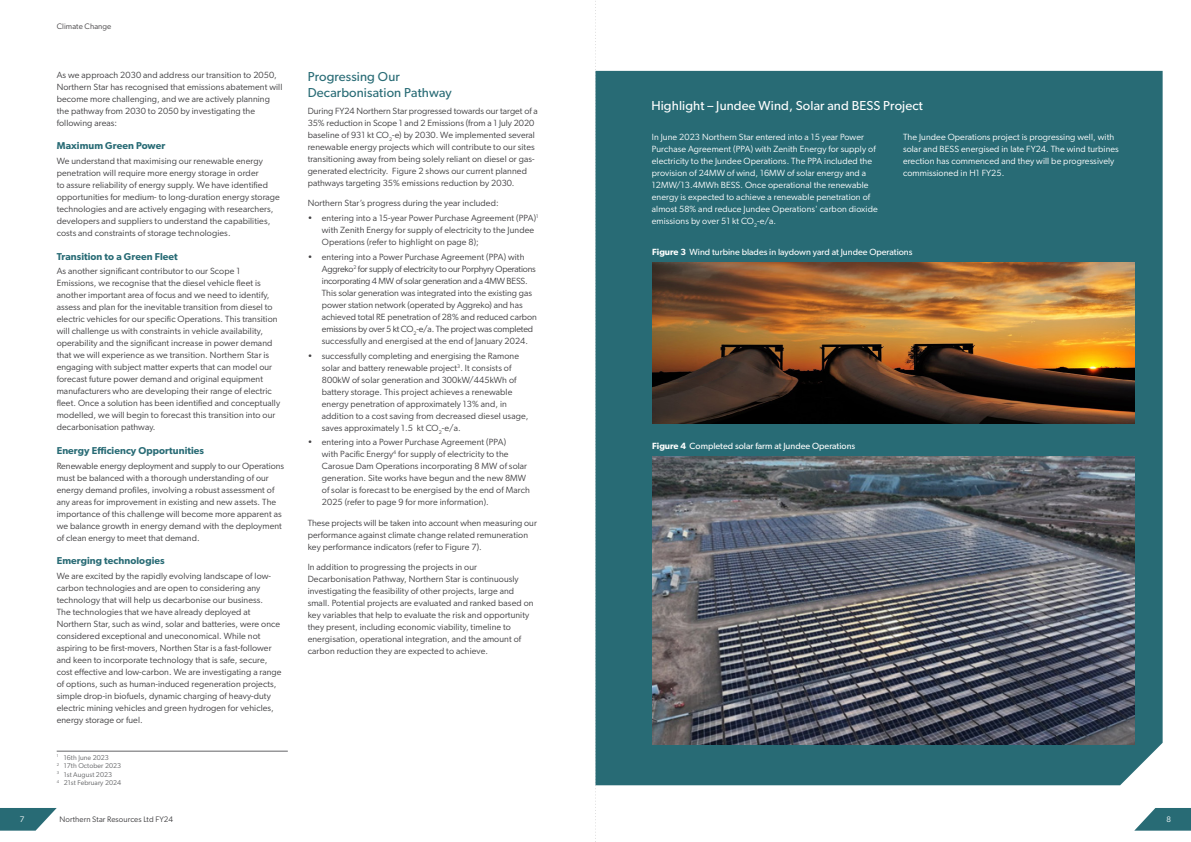
<style>
.page{position:relative;width:1191px;height:842px;background:#fff}
.page>*{position:absolute;margin:0;border:0;box-sizing:border-box;transform-origin:0 0}
.t1{font:13px "Gibson";letter-spacing:.01em;color:#fff}
.t2{font:13px/16px "Gibson";letter-spacing:.01em;color:#286b75}
.t3{font:600 10px "Gibson";letter-spacing:.01em;color:#286b75}
.t4{font:9px/12px "Gibson";letter-spacing:.01em;color:#414042}
.t5{font:9px/12px "Gibson";letter-spacing:.01em;color:#fff}
.t6{font:9px "Gibson";color:#fff}
.t7{font:8px "Gibson";letter-spacing:.01em;color:#414042}
.t8{font:8px "Gibson";letter-spacing:.01em;color:#484648}
.t9{font:8px "Gibson";color:#fff}
.t10{font:7px/8.5px "Gibson";letter-spacing:.01em;color:#636466}
.s1{font-weight:600}
</style>
<div class="page">
<svg style="left:595px;top:1px;width:1px;height:841px"></svg>
<div style="left:595px;top:71px;width:567px;height:714px;background:#286b75"></div>
<img style="left:652px;top:262px;width:482px;height:162px">
<img style="left:652px;top:456px;width:482px;height:288px">
<hr style="left:57px;top:751px;width:231px;height:1px;background:#636466">
<svg style="left:1134px;top:808px;width:57px;height:23px"></svg>
<svg style="left:0;top:808px;width:57px;height:23px"></svg>
<p class="t8" style="left:57px;top:22px;width:56px">Climate Change</p>
<p class="t4" style="left:57px;top:69px;width:227px">As we approach 2030 and address our transition to 2050, Northern Star has recognised that emissions abatement will become more challenging, and we are actively planning the pathway from 2030 to 2050 by investigating the following areas:</p>
<p class="t3" style="left:57px;top:140px;width:110px">Maximum Green Power</p>
<p class="t4" style="left:57px;top:155px;width:225px">We understand that maximising our renewable energy penetration will require more energy storage in order<br>to assure reliability of energy supply. We have identified opportunities for medium- to long-duration energy storage technologies and are actively engaging with researchers, developers and suppliers to understand the capabilities, costs and constraints of storage technologies.</p>
<p class="t3" style="left:57px;top:250px;width:123px">Transition to a Green Fleet</p>
<p class="t4" style="left:57px;top:265px;width:225px">As another significant contributor to our Scope 1<br>Emissions, we recognise that the diesel vehicle fleet is another important area of focus and we need to identify, assess and plan for the inevitable transition from diesel to electric vehicles for our specific Operations. This transition will challenge us with constraints in vehicle availability, operability and the significant increase in power demand that we will experience as we transition. Northern Star is engaging with subject matter experts that can model our forecast future power demand and original equipment manufacturers who are developing their range of electric fleet. Once a solution has been identified and conceptually modelled, we will begin to forecast this transition into our decarbonisation pathway.</p>
<p class="t3" style="left:57px;top:444px;width:149px">Energy Efficiency Opportunities</p>
<p class="t4" style="left:57px;top:459px;width:229px">Renewable energy deployment and supply to our Operations must be balanced with a thorough understanding of our energy demand profiles, involving a robust assessment of any areas for improvement in existing and new assets. The importance of this challenge will become more apparent as we balance growth in energy demand with the deployment of clean energy to meet that demand.</p>
<p class="t3" style="left:57px;top:554px;width:109px">Emerging technologies</p>
<p class="t4" style="left:57px;top:570px;width:226px">We are excited by the rapidly evolving landscape of low&shy;carbon technologies and are open to considering any technology that will help us decarbonise our business.<br>The technologies that we have already deployed at Northern Star, such as wind, solar and batteries, were once considered exceptional and uneconomical. While not aspiring to be first-movers, Northen Star is a fast-follower and keen to incorporate technology that is safe, secure, cost effective and low-carbon. We are investigating a range of options, such as human-induced regeneration projects, simple drop-in biofuels, dynamic charging of heavy-duty electric mining vehicles and green hydrogen for vehicles, energy storage or fuel.</p>
<p class="t10" style="left:57px;top:753px;width:66px"><sup>1</sup> 16th June 2023<br><sup>2</sup> 17th October 2023<br><sup>3</sup> 1st August 2023<br><sup>4</sup> 21st February 2024</p>
<h1 class="t2" style="left:308px;top:69px;width:146px">Progressing Our<br>Decarbonisation Pathway</h1>
<p class="t4" style="left:308px;top:104px;width:232px">During FY24 Northern Star progressed towards our target of a 35% reduction in Scope 1 and 2 Emissions (from a 1 July 2020 baseline of 931 kt CO<sub>2</sub>-e) by 2030. We implemented several renewable energy projects which will contribute to our sites transitioning away from being solely reliant on diesel or gas&shy;generated electricity. Figure 2 shows our current planned pathways targeting 35% emissions reduction by 2030.</p>
<p class="t4" style="left:308px;top:197px;width:193px">Northern Star’s progress during the year included:</p>
<p class="t4" style="left:322px;top:212px;width:218px;text-indent:-14px">• entering into a 15-year Power Purchase Agreement (PPA)<sup>1 </sup>with Zenith Energy for supply of electricity to the Jundee<br>Operations (refer to highlight on page 8);</p>
<p class="t4" style="left:322px;top:250px;width:217px;text-indent:-14px">• entering into a Power Purchase Agreement (PPA) with Aggreko<sup>2</sup> for supply of electricity to our Porphyry Operations incorporating 4 MW of solar generation and a 4MW BESS.<br>This solar generation was integrated into the existing gas power station network (operated by Aggreko) and has achieved total RE penetration of 28% and reduced carbon emissions by over 5 kt CO<sub>2</sub>-e/a. The project was completed successfully and energised at the end of January 2024.</p>
<p class="t4" style="left:322px;top:349px;width:208px;text-indent:-14px">• successfully completing and energising the Ramone solar and battery renewable project<sup>3</sup>. It consists of 800kW of solar generation and 300kW/445kWh of battery storage. This project achieves a renewable energy penetration of approximately 13% and, in addition to a cost saving from decreased diesel usage, saves approximately 1.5 kt CO<sub>2</sub>-e/a.</p>
<p class="t4" style="left:322px;top:436px;width:210px;text-indent:-14px">• entering into a Power Purchase Agreement (PPA)<br>with Pacific Energy<sup>4</sup> for supply of electricity to the Carosue Dam Operations incorporating 8 MW of solar generation. Site works have begun and the new 8MW of solar is forecast to be energised by the end of March 2025 (refer to page 9 for more information).</p>
<p class="t4" style="left:308px;top:517px;width:231px">These projects will be taken into account when measuring our performance against climate change related remuneration key performance indicators (refer to Figure 7).</p>
<p class="t4" style="left:308px;top:561px;width:227px">In addition to progressing the projects in our Decarbonisation Pathway, Northern Star is continuously investigating the feasibility of other projects, large and small. Potential projects are evaluated and ranked based on key variables that help to evaluate the risk and opportunity they present, including economic viability, timeline to energisation, operational integration, and the amount of carbon reduction they are expected to achieve.</p>
<h1 class="t1" style="left:651px;top:97px;width:273px">Highlight – Jundee Wind, Solar and BESS Project</h1>
<p class="t5" style="left:652px;top:131px;width:227px">In June 2023 Northern Star entered into a 15 year Power Purchase Agreement (PPA) with Zenith Energy for supply of electricity to the Jundee Operations. The PPA included the provision of 24MW of wind, 16MW of solar energy and a 12MW/13.4MWh BESS. Once operational the renewable energy is expected to achieve a renewable penetration of almost 58% and reduce Jundee Operations' carbon dioxide emissions by over 51 kt CO<sub>2</sub>-e/a.</p>
<p class="t5" style="left:903px;top:131px;width:217px">The Jundee Operations project is progressing well, with solar and BESS energised in late FY24. The wind turbines erection has commenced and they will be progressively commissioned in H1 FY25.</p>
<p class="t6" style="left:652px;top:247px;width:262px"><span class="s1">Figure 3</span> Wind turbine blades in laydown yard at Jundee Operations</p>
<p class="t6" style="left:652px;top:441px;width:204px"><span class="s1">Figure 4</span> Completed solar farm at Jundee Operations</p>
<p class="t9" style="left:20px;top:814px;width:6px">7</p>
<p class="t7" style="left:60px;top:814px;width:115px">Northern Star Resources Ltd FY24</p>
<p class="t9" style="left:1166px;top:814px;width:6px">8</p>
</div>
